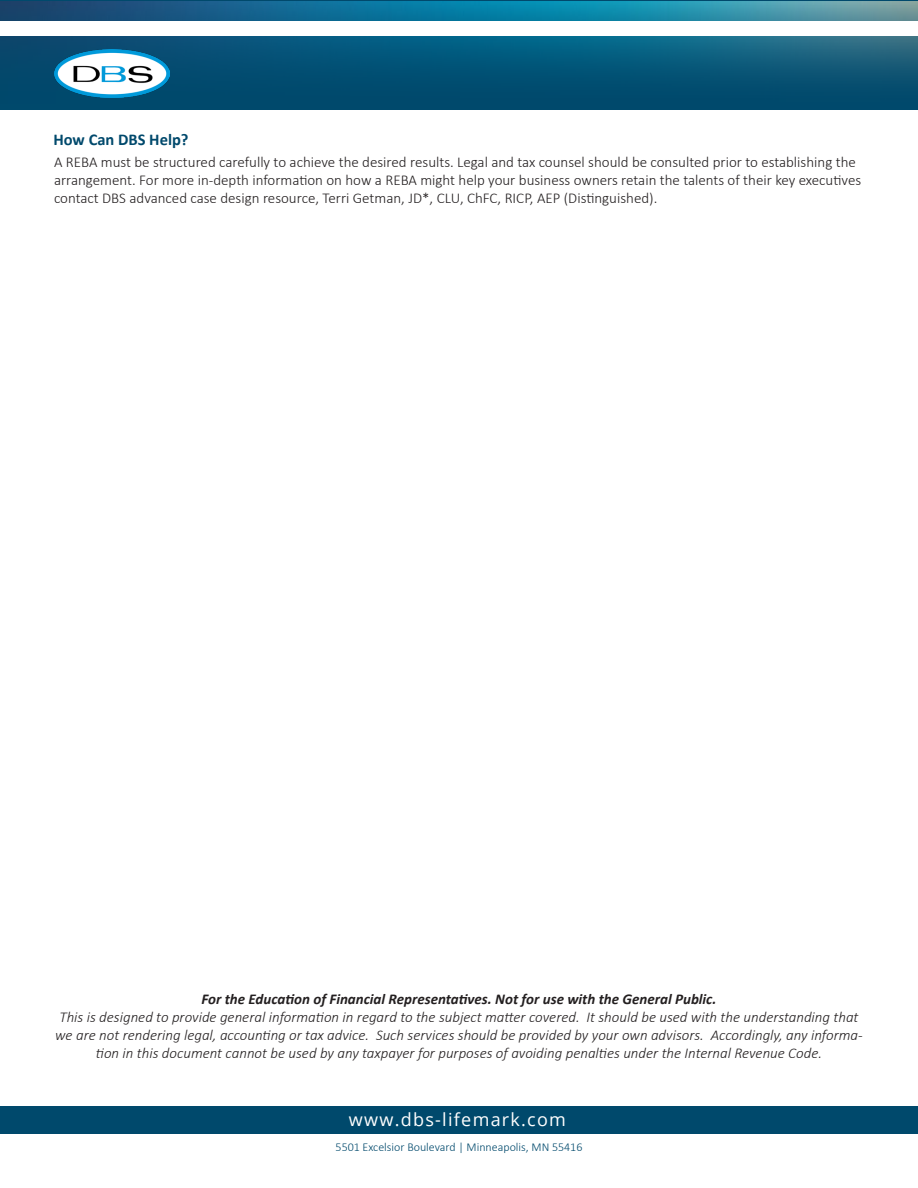
<style>
.page{position:relative;width:918px;height:1188px;background:#fff}
.page>*{position:absolute;margin:0;border:0;box-sizing:border-box;transform-origin:0 0}
.t1{font:18px "Open Sans";letter-spacing:.07em;color:#fff}
.t2{font:700 16.5px "Calibri";color:#00496c}
.t3{font:italic 300 15px/18px "Calibri";color:#231f20;text-align:center}
.t4{font:300 15px/18px "Calibri";color:#231f20}
.t5{font:italic 700 15px "Calibri";color:#231f20}
.t6{font:300 12px "Calibri";color:#00496c}
</style>
<div class="page">
<img style="left:1px;top:2px;width:917px;height:108px">
<div style="left:0;top:21px;width:918px;height:15px;background:#fff"></div>
<div style="left:0;top:1106px;width:918px;height:28px;background:#00496c"></div>
<img style="left:54px;top:49px;width:115px;height:49px">
<p class="t2" style="left:53px;top:127px;width:137px">How Can DBS Help?</p>
<p class="t4" style="left:54px;top:153px;width:809px">A REBA must be structured carefully to achieve the desired results. Legal and tax counsel should be consulted prior to establishing the arrangement. For more in-depth information on how a REBA might help your business owners retain the talents of their key executives contact DBS advanced case design resource, Terri Getman, JD*, CLU, ChFC, RICP, AEP (Distinguished).</p>
<p class="t5" style="left:201px;top:988px;width:517px">For the Education of Financial Representatives. Not for use with the General Public.</p>
<p class="t3" style="left:55px;top:1008px;width:809px">This is designed to provide general information in regard to the subject matter covered. It should be used with the understanding that we are not rendering legal, accounting or tax advice. Such services should be provided by your own advisors. Accordingly, any informa&shy;tion in this document cannot be used by any taxpayer for purposes of avoiding penalties under the Internal Revenue Code.</p>
<p class="t1" style="left:349px;top:1107px;width:219px">www.dbs-lifemark.com</p>
<p class="t6" style="left:336px;top:1139px;width:248px">5501 Excelsior Boulevard | Minneapolis, MN 55416</p>
</div>
